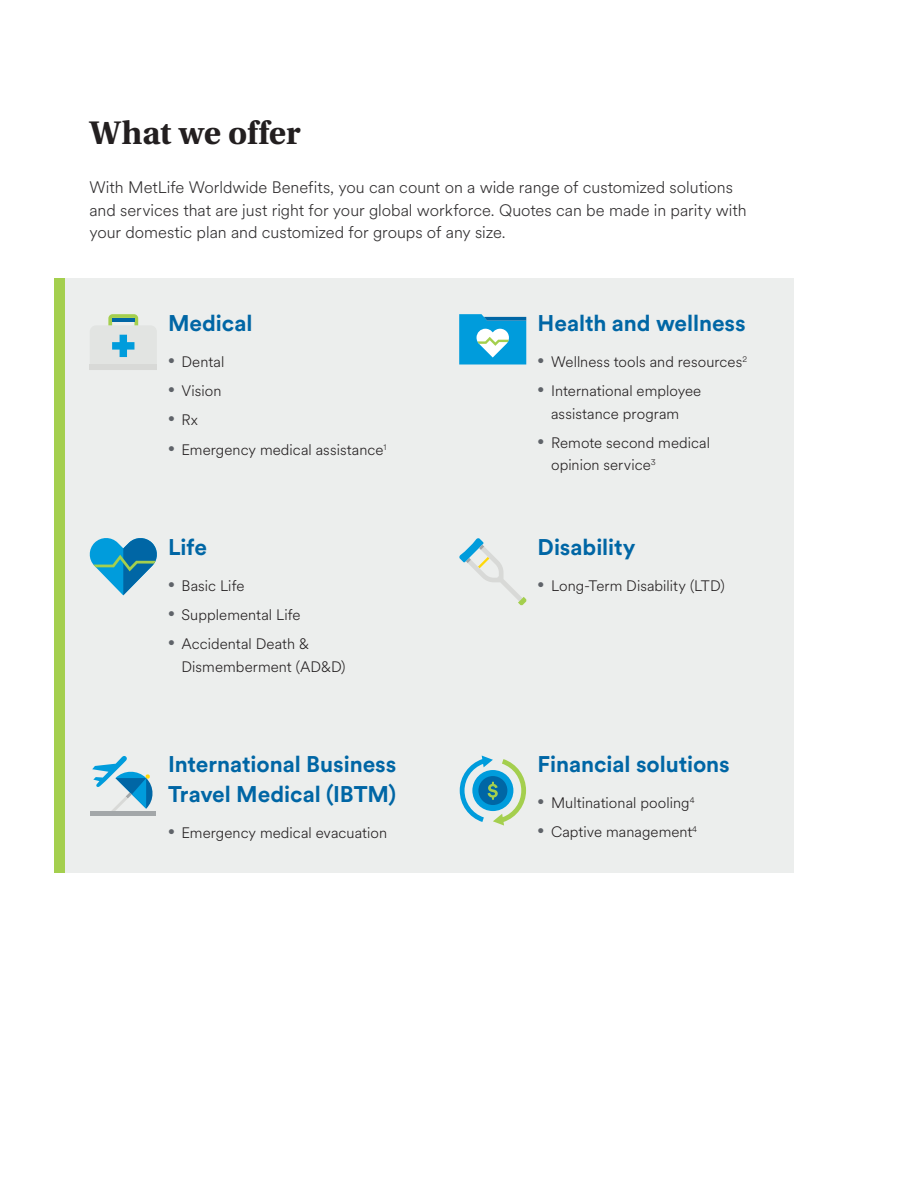
<style>
.page{position:relative;width:918px;height:1188px;background:#fff}
.page>*{position:absolute;margin:0;border:0;box-sizing:border-box;transform-origin:0 0}
.t1{font:700 34.5px "Utopia Std";letter-spacing:-.005em;color:#231f20}
.t2{font:700 22.5px/30px "Met Life Circular";letter-spacing:-.005em;color:#0066a5}
.t3{font:300 16.5px/22.5px "Met Life Circular";color:#312f30}
.t4{font:300 15px/22.5px "Met Life Circular";letter-spacing:.005em;color:#231f20}
</style>
<div class="page">
<div style="left:54px;top:279px;width:739px;height:594px;background:#eceeed"></div>
<svg style="left:90px;top:314px;width:67px;height:56px"></svg>
<hr style="left:112px;top:318px;width:22px;height:4px;background:#0066a5">
<svg style="left:459px;top:538px;width:67px;height:67px"></svg>
<svg style="left:460px;top:756px;width:66px;height:70px"></svg>
<svg style="left:90px;top:538px;width:67px;height:57px"></svg>
<div style="left:54px;top:279px;width:11px;height:594px;background:#a4cf4e"></div>
<svg style="left:459px;top:314px;width:67px;height:51px;background:#38aedc"></svg>
<hr style="left:90px;top:812px;width:66px;height:4px;background:#a3a7a9">
<svg style="left:92px;top:756px;width:63px;height:56px"></svg>
<h1 class="t1" style="left:89px;top:113px;width:213px">What we offer</h1>
<p class="t3" style="left:89px;top:176px;width:659px">With MetLife Worldwide Benefits, you can count on a wide range of customized solutions and services that are just right for your global workforce. Quotes can be made in parity with your domestic plan and customized for groups of any size.</p>
<h2 class="t2" style="left:168px;top:307px;width:86px">Medical</h2>
<p class="t4" style="left:168px;top:350px;width:58px"><sup>•</sup> Dental</p>
<p class="t4" style="left:168px;top:379px;width:55px"><sup>•</sup> Vision</p>
<p class="t4" style="left:168px;top:408px;width:32px"><sup>•</sup> Rx</p>
<p class="t4" style="left:168px;top:438px;width:220px"><sup>•</sup> Emergency medical assistance<sup>1</sup></p>
<h2 class="t2" style="left:168px;top:531px;width:41px">Life</h2>
<p class="t4" style="left:168px;top:574px;width:78px"><sup>•</sup> Basic Life</p>
<p class="t4" style="left:168px;top:603px;width:134px"><sup>•</sup> Supplemental Life</p>
<p class="t4" style="left:182px;top:632px;width:166px;text-indent:-14px"><sup>•</sup> Accidental Death &amp;<br>Dismemberment (AD&amp;D)</p>
<h2 class="t2" style="left:168px;top:748px;width:230px">International Business<br>Travel Medical (IBTM)</h2>
<p class="t4" style="left:168px;top:821px;width:221px"><sup>•</sup> Emergency medical evacuation</p>
<h2 class="t2" style="left:538px;top:307px;width:210px">Health and wellness</h2>
<p class="t4" style="left:538px;top:350px;width:211px"><sup>•</sup> Wellness tools and resources<sup>2</sup></p>
<p class="t4" style="left:538px;top:379px;width:165px;text-align:center"><sup>•</sup> International employee assistance program</p>
<p class="t4" style="left:551px;top:431px;width:161px;text-indent:-14px"><sup>•</sup> Remote second medical opinion service<sup>3</sup></p>
<h2 class="t2" style="left:538px;top:531px;width:99px">Disability</h2>
<p class="t4" style="left:538px;top:574px;width:189px"><sup>•</sup> Long-Term Disability (LTD)</p>
<h2 class="t2" style="left:538px;top:748px;width:194px">Financial solutions</h2>
<p class="t4" style="left:538px;top:791px;width:158px"><sup>•</sup> Multinational pooling<sup>4</sup></p>
<p class="t4" style="left:538px;top:820px;width:161px"><sup>•</sup> Captive management<sup>4</sup></p>
</div>
